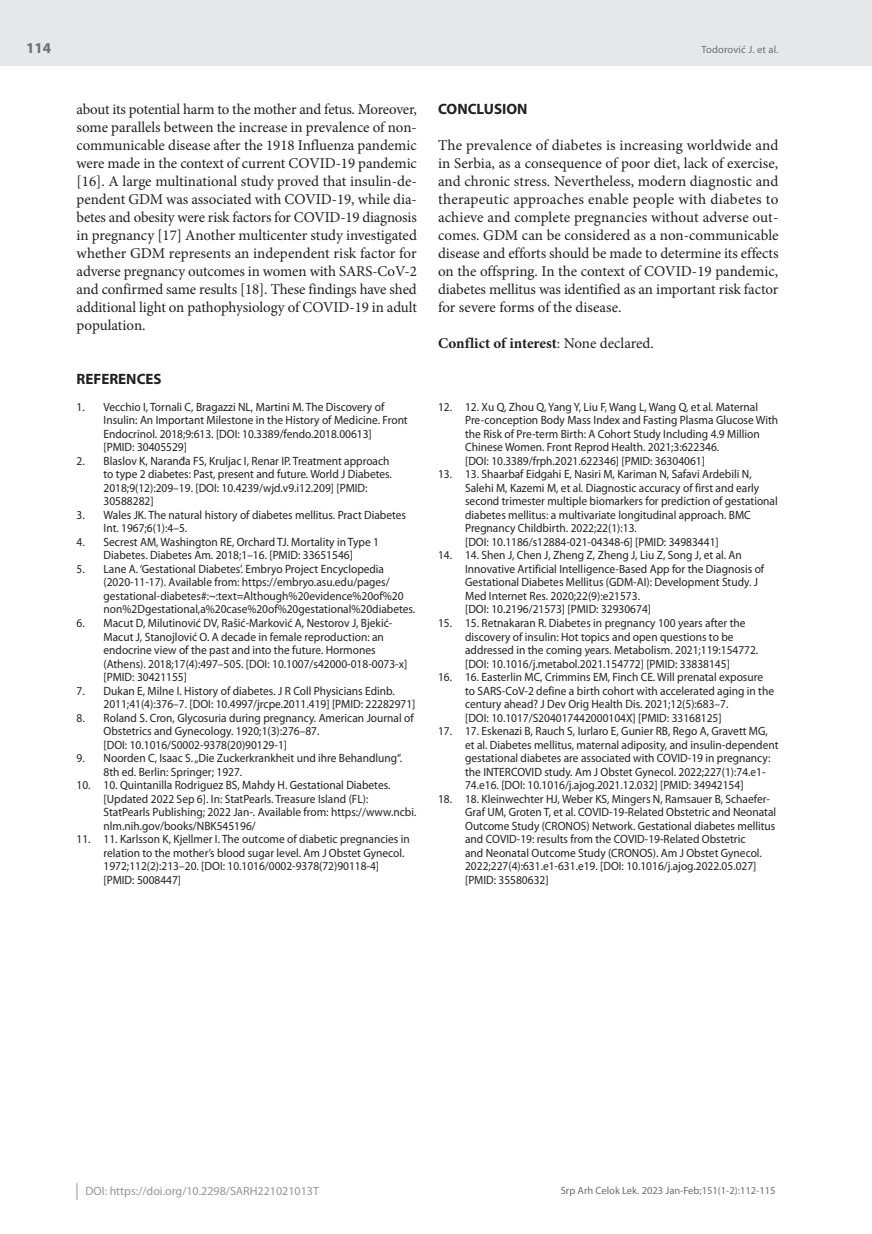
<style>
.page{position:relative;width:872px;height:1234px;background:#fff}
.page>*{position:absolute;margin:0;border:0;box-sizing:border-box;transform-origin:0 0}
.t1{font:15px/18px "Minion Pro";letter-spacing:-.005em;color:#231f20;text-align:justify}
.t2{font:700 15px "Minion Pro";color:#231f20}
.t3{font:700 15px "Myriad Pro";color:#231f20}
.t4{font:700 15px "Myriad Pro";color:#6c6d70}
.t5{font:12px/13.5px "Myriad Pro";color:#231f20;scale:.95 1}
.t6{font:12px "Myriad Pro";color:#939598}
.t7{font:10.5px "Myriad Pro";color:#6c6d70}
.s1{font-weight:400}
</style>
<div class="page">
<div style="left:0;top:0;width:872px;height:66px;background:#e6e7e9"></div>
<svg style="left:77px;top:1183px;width:1px;height:16px"></svg>
<p class="t4" style="left:26px;top:38px;width:26px">114</p>
<p class="t7" style="left:701px;top:43px;width:78px">Todorović J. et al.</p>
<p class="t1" style="left:77px;top:100px;width:342px">about its potential harm to the mother and fetus. Moreover, some parallels between the increase in prevalence of non&shy;communicable disease after the 1918 Influenza pandemic were made in the context of current COVID-19 pandemic [16]. A large multinational study proved that insulin-de&shy;pendent GDM was associated with COVID-19, while dia&shy;betes and obesity were risk factors for COVID-19 diagnosis in pregnancy [17] Another multicenter study investigated whether GDM represents an independent risk factor for adverse pregnancy outcomes in women with SARS-CoV-2 and confirmed same results [18]. These findings have shed additional light on pathophysiology of COVID-19 in adult population.</p>
<p class="t3" style="left:438px;top:99px;width:91px">CONCLUSION</p>
<p class="t1" style="left:438px;top:136px;width:342px">The prevalence of diabetes is increasing worldwide and in Serbia, as a consequence of poor diet, lack of exercise, and chronic stress. Nevertheless, modern diagnostic and therapeutic approaches enable people with diabetes to achieve and complete pregnancies without adverse out&shy;comes. GDM can be considered as a non-communicable disease and efforts should be made to determine its effects on the offspring. In the context of COVID-19 pandemic, diabetes mellitus was identified as an important risk factor for severe forms of the disease.</p>
<p class="t2" style="left:438px;top:332px;width:217px">Conflict of interest<span class="s1">: None declared.</span></p>
<p class="t3" style="left:77px;top:369px;width:87px">REFERENCES</p>
<p class="t5" style="left:104px;top:400px;width:322px;text-indent:-27px">1. Vecchio I, Tornali C, Bragazzi NL, Martini M. The Discovery of Insulin: An Important Milestone in the History of Medicine. Front Endocrinol. 2018;9:613. [DOI: 10.3389/fendo.2018.00613]<br>[PMID: 30405529]</p>
<p class="t5" style="left:104px;top:454px;width:305px;text-indent:-27px">2. Blaslov K, Naranđa FS, Kruljac I, Renar IP. Treatment approach to type 2 diabetes: Past, present and future. World J Diabetes.<br>2018;9(12):209–19. [DOI: 10.4239/wjd.v9.i12.209] [PMID:<br>30588282]</p>
<p class="t5" style="left:104px;top:508px;width:320px;text-indent:-27px">3. Wales JK. The natural history of diabetes mellitus. Pract Diabetes<br>Int. 1967;6(1):4–5.</p>
<p class="t5" style="left:77px;top:535px;width:320px;text-align:center">4. Secrest AM, Washington RE, Orchard TJ. Mortality in Type 1<br>Diabetes. Diabetes Am. 2018;1–16. [PMID: 33651546]</p>
<p class="t5" style="left:104px;top:562px;width:329px;text-indent:-27px">5. Lane A. ‘Gestational Diabetes’. Embryo Project Encyclopedia (2020-11-17). Available from: https://embryo.asu.edu/pages/ gestational-diabetes#:~:text=Although%20evidence%20of%20 non%2Dgestational,a%20case%20of%20gestational%20diabetes.</p>
<p class="t5" style="left:104px;top:616px;width:321px;text-indent:-27px">6. Macut D, Milutinović DV, Rašić-Marković A, Nestorov J, Bjekić-Macut J, Stanojlović O. A decade in female reproduction: an endocrine view of the past and into the future. Hormones (Athens). 2018;17(4):497–505. [DOI: 10.1007/s42000-018-0073-x] [PMID: 30421155]</p>
<p class="t5" style="left:104px;top:683px;width:330px;text-indent:-27px">7. Dukan E, Milne I. History of diabetes. J R Coll Physicians Edinb.<br>2011;41(4):376–7. [DOI: 10.4997/jrcpe.2011.419] [PMID: 22282971]</p>
<p class="t5" style="left:104px;top:710px;width:328px;text-indent:-27px">8. Roland S. Cron, Glycosuria during pregnancy. American Journal of<br>Obstetrics and Gynecology. 1920;1(3):276–87.<br>[DOI: 10.1016/S0002-9378(20)90129-1]</p>
<p class="t5" style="left:104px;top:751px;width:316px;text-indent:-27px">9. Noorden C, Isaac S. „Die Zuckerkrankheit und ihre Behandlung“.<br>8th ed. Berlin: Springer; 1927.</p>
<p class="t5" style="left:104px;top:778px;width:331px;text-indent:-27px">10. 10. Quintanilla Rodriguez BS, Mahdy H. Gestational Diabetes. [Updated 2022 Sep 6]. In: StatPearls. Treasure Island (FL):<br>StatPearls Publishing; 2022 Jan-. Available from: https://www.ncbi. nlm.nih.gov/books/NBK545196/</p>
<p class="t5" style="left:104px;top:832px;width:324px;text-indent:-27px">11. 11. Karlsson K, Kjellmer I. The outcome of diabetic pregnancies in relation to the mother’s blood sugar level. Am J Obstet Gynecol.<br>1972;112(2):213–20. [DOI: 10.1016/0002-9378(72)90118-4] [PMID: 5008447]</p>
<p class="t5" style="left:465px;top:400px;width:331px;text-indent:-27px">12. 12. Xu Q, Zhou Q, Yang Y, Liu F, Wang L, Wang Q, et al. Maternal Pre-conception Body Mass Index and Fasting Plasma Glucose With the Risk of Pre-term Birth: A Cohort Study Including 4.9 Million Chinese Women. Front Reprod Health. 2021;3:622346.<br>[DOI: 10.3389/frph.2021.622346] [PMID: 36304061]</p>
<p class="t5" style="left:465px;top:467px;width:331px;text-indent:-27px">13. 13. Shaarbaf Eidgahi E, Nasiri M, Kariman N, Safavi Ardebili N, Salehi M, Kazemi M, et al. Diagnostic accuracy of first and early second trimester multiple biomarkers for prediction of gestational diabetes mellitus: a multivariate longitudinal approach. BMC Pregnancy Childbirth. 2022;22(1):13.<br>[DOI: 10.1186/s12884-021-04348-6] [PMID: 34983441]</p>
<p class="t5" style="left:465px;top:548px;width:316px;text-indent:-27px">14. 14. Shen J, Chen J, Zheng Z, Zheng J, Liu Z, Song J, et al. An Innovative Artificial Intelligence-Based App for the Diagnosis of Gestational Diabetes Mellitus (GDM-AI): Development Study. J Med Internet Res. 2020;22(9):e21573.<br>[DOI: 10.2196/21573] [PMID: 32930674]</p>
<p class="t5" style="left:465px;top:616px;width:310px;text-indent:-27px">15. 15. Retnakaran R. Diabetes in pregnancy 100 years after the discovery of insulin: Hot topics and open questions to be addressed in the coming years. Metabolism. 2021;119:154772. [DOI: 10.1016/j.metabol.2021.154772] [PMID: 33838145]</p>
<p class="t5" style="left:465px;top:670px;width:327px;text-indent:-27px">16. 16. Easterlin MC, Crimmins EM, Finch CE. Will prenatal exposure to SARS-CoV-2 define a birth cohort with accelerated aging in the century ahead? J Dev Orig Health Dis. 2021;12(5):683–7.<br>[DOI: 10.1017/S204017442000104X] [PMID: 33168125]</p>
<p class="t5" style="left:465px;top:724px;width:331px;text-indent:-27px">17. 17. Eskenazi B, Rauch S, Iurlaro E, Gunier RB, Rego A, Gravett MG, et al. Diabetes mellitus, maternal adiposity, and insulin-dependent gestational diabetes are associated with COVID-19 in pregnancy: the INTERCOVID study. Am J Obstet Gynecol. 2022;227(1):74.e1- 74.e16. [DOI: 10.1016/j.ajog.2021.12.032] [PMID: 34942154]</p>
<p class="t5" style="left:465px;top:791px;width:329px;text-indent:-27px">18. 18. Kleinwechter HJ, Weber KS, Mingers N, Ramsauer B, Schaefer-Graf UM, Groten T, et al. COVID-19-Related Obstetric and Neonatal Outcome Study (CRONOS) Network. Gestational diabetes mellitus and COVID-19: results from the COVID-19-Related Obstetric<br>and Neonatal Outcome Study (CRONOS). Am J Obstet Gynecol.<br>2022;227(4):631.e1-631.e19. [DOI: 10.1016/j.ajog.2022.05.027] [PMID: 35580632]</p>
<p class="t6" style="left:86px;top:1183px;width:235px">DOI: https://doi.org/10.2298/SARH221021013T</p>
<p class="t7" style="left:561px;top:1184px;width:216px">Srp Arh Celok Lek. 2023 Jan-Feb;151(1-2):112-115</p>
</div>
